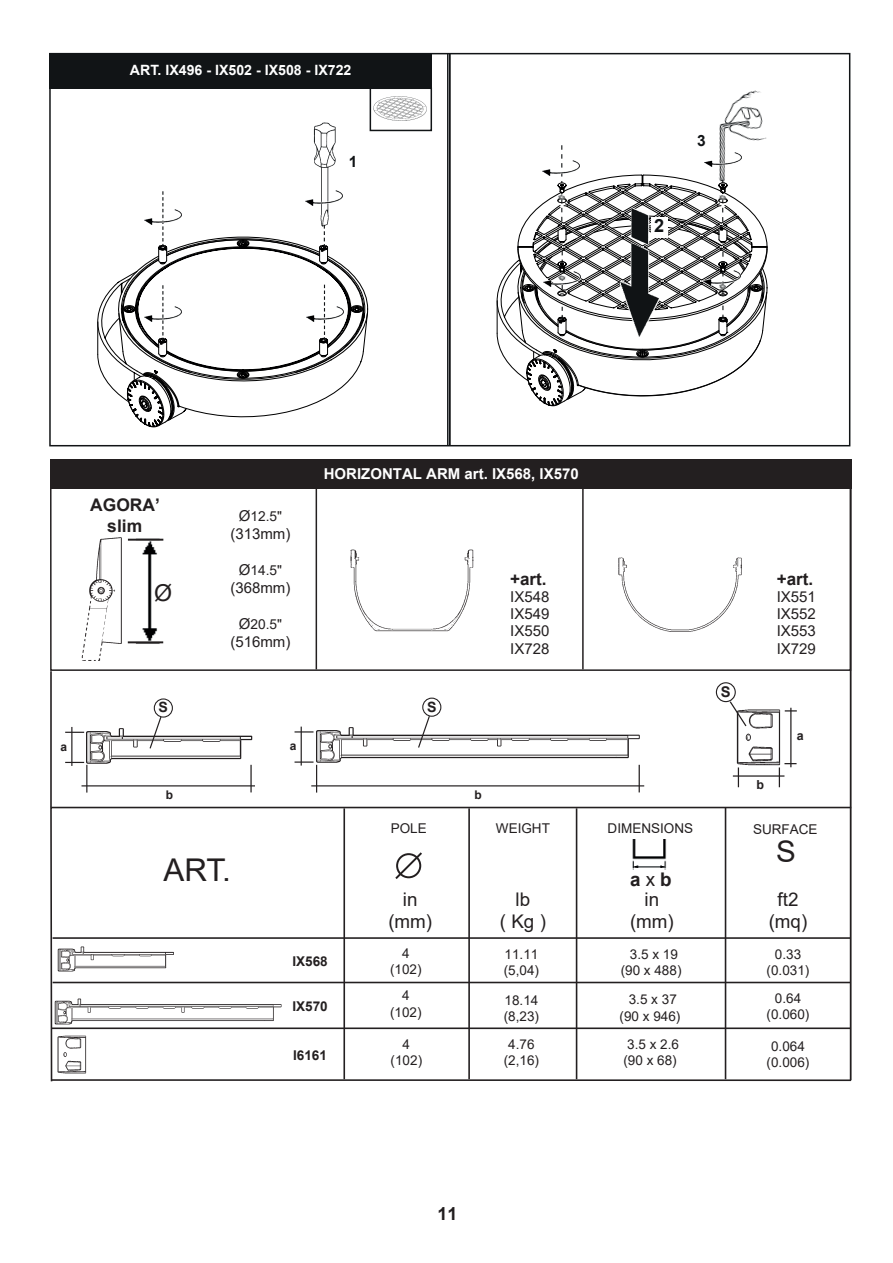
<style>
.page{position:relative;width:893px;height:1263px;background:#fff}
.page>*{position:absolute;margin:0;border:0;box-sizing:border-box;transform-origin:0 0}
.t1{font:31.35px "Arial";color:#231f20}
.t2{font:29.55px "Arial";color:#231f20}
.t3{font:23.25px "Arial";color:#231f20}
.t4{font:18.75px/22.5px "Arial";color:#231f20;text-align:center}
.t5{font:700 18.15px "Arial";color:#111416}
.t6{font:700 18px "Arial";color:#231f20}
.t7{font:700 17.4px/20.9px "Arial";color:#231f20;text-align:center}
.t8{font:700 17.1px "Arial";color:#231f20}
.t9{font:700 15.45px "Arial";color:#111416}
.t10{font:15px/17.4px "Arial";color:#231f20;text-align:justify}
.t11{font:700 15px "Arial";color:#fff}
.t12{font:700 14.7px "Arial";color:#231f20}
.t13{font:700 14.25px "Arial";color:#fff}
.t14{font:700 14.1px "Arial";color:#231f20}
.t15{font:13.8px "Arial";color:#231f20}
.t16{font:13.5px/16.2px "Arial";color:#231f20;text-align:center}
.t17{font:700 13.5px "Arial";color:#231f20}
.t18{font:700 12.45px "Arial";color:#231f20}
.t19{font:700 12px "Arial";color:#231f20}
.s1{font-size:15px}
.s2{font-weight:700}
</style>
<div class="page">
<div style="left:50px;top:460px;width:801px;height:29px;background:#231f20"></div>
<img style="left:316px;top:727px;width:324px;height:38px">
<svg style="left:639px;top:765px;width:1px;height:27px"></svg>
<hr style="left:311px;top:785px;width:333px;height:1px;background:#231f20">
<svg style="left:295px;top:731px;width:18px;height:1px"></svg>
<svg style="left:295px;top:761px;width:22px;height:31px"></svg>
<hr style="left:301px;top:727px;width:1px;height:38px;background:#231f20">
<div style="left:422px;top:698px;width:19px;height:19px;border:1px solid #231f20;border-radius:50%"></div>
<svg style="left:417px;top:715px;width:14px;height:34px"></svg>
<img style="left:736px;top:709px;width:45px;height:59px">
<hr style="left:790px;top:708px;width:1px;height:59px;background:#231f20">
<svg style="left:738px;top:767px;width:1px;height:20px"></svg>
<svg style="left:779px;top:763px;width:17px;height:24px"></svg>
<hr style="left:733px;top:775px;width:51px;height:2px;background:#231f20">
<div style="left:716px;top:682px;width:20px;height:20px;border:1px solid #231f20;border-radius:50%"></div>
<svg style="left:728px;top:700px;width:20px;height:28px"></svg>
<hr style="left:250px;top:765px;width:2px;height:27px;background:#231f20">
<hr style="left:81px;top:785px;width:174px;height:1px;background:#231f20">
<img style="left:86px;top:728px;width:167px;height:37px">
<svg style="left:65px;top:732px;width:19px;height:1px"></svg>
<svg style="left:65px;top:762px;width:22px;height:30px"></svg>
<hr style="left:71px;top:727px;width:1px;height:39px;background:#231f20">
<div style="left:154px;top:698px;width:19px;height:20px;border:1px solid #231f20;border-radius:50%"></div>
<svg style="left:149px;top:715px;width:13px;height:35px"></svg>
<svg style="left:50px;top:806px;width:802px;height:276px"></svg>
<hr style="left:468px;top:808px;width:2px;height:271px;background:#231f20">
<hr style="left:576px;top:808px;width:1px;height:271px;background:#231f20">
<hr style="left:725px;top:808px;width:1px;height:271px;background:#231f20">
<svg style="left:393px;top:850px;width:31px;height:31px"></svg>
<hr style="left:343px;top:808px;width:2px;height:271px;background:#231f20">
<hr style="left:53px;top:937px;width:797px;height:2px;background:#231f20">
<hr style="left:53px;top:982px;width:797px;height:1px;background:#231f20">
<hr style="left:52px;top:1027px;width:798px;height:2px;background:#231f20">
<img style="left:55px;top:1033px;width:32px;height:42px">
<svg style="left:50px;top:489px;width:800px;height:183px"></svg>
<hr style="left:582px;top:487px;width:2px;height:182px;background:#231f20">
<hr style="left:316px;top:487px;width:1px;height:182px;background:#231f20">
<img style="left:349px;top:550px;width:125px;height:83px">
<img style="left:617px;top:556px;width:125px;height:77px">
<img style="left:135px;top:535px;width:26px;height:118px">
<hr style="left:128px;top:539px;width:35px;height:2px;background:#231f20">
<hr style="left:128px;top:641px;width:35px;height:2px;background:#231f20">
<img style="left:79px;top:537px;width:45px;height:124px">
<hr style="left:51px;top:1079px;width:800px;height:2px;background:#231f20">
<img style="left:55px;top:998px;width:227px;height:27px">
<img style="left:58px;top:945px;width:129px;height:28px">
<img style="left:633px;top:839px;width:34px;height:31px">
<hr style="left:50px;top:671px;width:2px;height:136px;background:#231f20">
<hr style="left:850px;top:460px;width:2px;height:620px;background:#231f20">
<hr style="left:447px;top:53px;width:1px;height:392px;background:#111416">
<hr style="left:449px;top:53px;width:2px;height:392px;background:#111416">
<div style="left:370px;top:88px;width:62px;height:43px;border:2px solid #111416"></div>
<div style="left:49px;top:53px;width:383px;height:36px;background:#111416"></div>
<img style="left:374px;top:96px;width:53px;height:25px">
<img style="left:313px;top:122px;width:25px;height:69px">
<svg style="left:97px;top:191px;width:272px;height:236px"></svg>
<img style="left:306px;top:191px;width:37px;height:15px">
<img style="left:306px;top:306px;width:37px;height:15px">
<img style="left:145px;top:306px;width:37px;height:15px">
<img style="left:145px;top:210px;width:37px;height:14px">
<img style="left:719px;top:90px;width:48px;height:55px">
<svg style="left:496px;top:145px;width:272px;height:261px"></svg>
<img style="left:620px;top:207px;width:39px;height:130px">
<div style="left:651px;top:217px;width:16px;height:21px;background:#fff"></div>
<p class="t13" style="left:130px;top:60px;width:223px">ART. IX496 - IX502 - IX508 - IX722</p>
<p class="t9" style="left:349px;top:150px;width:10px">1</p>
<h3 class="t5" style="left:654px;top:213px;width:12px">2</h3>
<p class="t9" style="left:697px;top:130px;width:10px">3</p>
<p class="t19" style="left:60px;top:738px;width:8px">a</p>
<p class="t7" style="left:90px;top:495px;width:71px">AGORA’ slim</p>
<h3 class="t3" style="left:154px;top:577px;width:20px">Ø</h3>
<p class="t14" style="left:159px;top:697px;width:11px">S</p>
<p class="t19" style="left:166px;top:787px;width:9px">b</p>
<p class="t15" style="left:239px;top:506px;width:45px"><span class="s1">Ø</span>12.5"</p>
<p class="t10" style="left:230px;top:524px;width:61px">(313mm)</p>
<p class="t15" style="left:239px;top:560px;width:45px"><span class="s1">Ø</span>14.5"</p>
<p class="t10" style="left:230px;top:578px;width:61px">(368mm)</p>
<p class="t15" style="left:239px;top:614px;width:45px"><span class="s1">Ø</span>20.5"</p>
<p class="t10" style="left:230px;top:632px;width:61px">(516mm)</p>
<p class="t19" style="left:290px;top:737px;width:8px">a</p>
<h1 class="t1" style="left:164px;top:848px;width:69px">ART.</h1>
<p class="t11" style="left:324px;top:463px;width:257px">HORIZONTAL ARM art. IX568, IX570</p>
<p class="t14" style="left:427px;top:697px;width:11px">S</p>
<p class="t8" style="left:510px;top:567px;width:38px">+art.</p>
<p class="t10" style="left:510px;top:588px;width:41px">IX548<br>IX549<br>IX550<br>IX728</p>
<p class="t19" style="left:475px;top:787px;width:9px">b</p>
<p class="t12" style="left:721px;top:681px;width:11px">S</p>
<p class="t8" style="left:777px;top:567px;width:38px">+art.</p>
<p class="t10" style="left:777px;top:588px;width:41px">IX551<br>IX552<br>IX553<br>IX729</p>
<p class="t18" style="left:757px;top:776px;width:9px">b</p>
<p class="t18" style="left:797px;top:727px;width:8px">a</p>
<p class="t16" style="left:391px;top:820px;width:38px">POLE</p>
<p class="t16" style="left:496px;top:820px;width:55px">WEIGHT</p>
<p class="t16" style="left:608px;top:820px;width:87px">DIMENSIONS</p>
<p class="t16" style="left:753px;top:821px;width:66px">SURFACE</p>
<h3 class="t4" style="left:388px;top:888px;width:45px">in (mm)</h3>
<h3 class="t4" style="left:500px;top:888px;width:47px">lb<br>( Kg )</h3>
<h3 class="t4" style="left:630px;top:869px;width:43px;line-height:19.8px"><span class="s2">a</span> x <span class="s2">b </span>in</h3>
<h3 class="t4" style="left:630px;top:910px;width:45px">(mm)</h3>
<h2 class="t2" style="left:776px;top:831px;width:21px">S</h2>
<h3 class="t4" style="left:769px;top:888px;width:40px">ft2 (mq)</h3>
<p class="t17" style="left:292px;top:951px;width:37px">IX568</p>
<p class="t16" style="left:390px;top:945px;width:33px">4 (102)</p>
<p class="t16" style="left:390px;top:987px;width:33px">4 (102)</p>
<p class="t16" style="left:391px;top:1036px;width:33px">4 (102)</p>
<p class="t16" style="left:504px;top:946px;width:37px;text-align:left">11.11 (5,04)</p>
<p class="t16" style="left:504px;top:992px;width:37px;text-align:left">18.14 (8,23)</p>
<p class="t17" style="left:292px;top:997px;width:37px">IX570</p>
<p class="t17" style="left:293px;top:1045px;width:35px">I6161</p>
<p class="t16" style="left:504px;top:1036px;width:37px">4.76 (2,16)</p>
<p class="t16" style="left:630px;top:946px;width:50px">3.5 x 19</p>
<p class="t16" style="left:621px;top:962px;width:62px">(90 x 488)</p>
<p class="t16" style="left:629px;top:991px;width:50px">3.5 x 37</p>
<p class="t16" style="left:620px;top:1008px;width:62px">(90 x 946)</p>
<p class="t16" style="left:627px;top:1036px;width:53px">3.5 x 2.6</p>
<p class="t16" style="left:623px;top:1052px;width:55px">(90 x 68)</p>
<p class="t16" style="left:767px;top:946px;width:44px">0.33 (0.031)</p>
<p class="t16" style="left:767px;top:990px;width:44px">0.64 (0.060)</p>
<p class="t16" style="left:767px;top:1038px;width:44px">0.064 (0.006)</p>
<h3 class="t6" style="left:437px;top:1201px;width:22px">11</h3>
</div>
